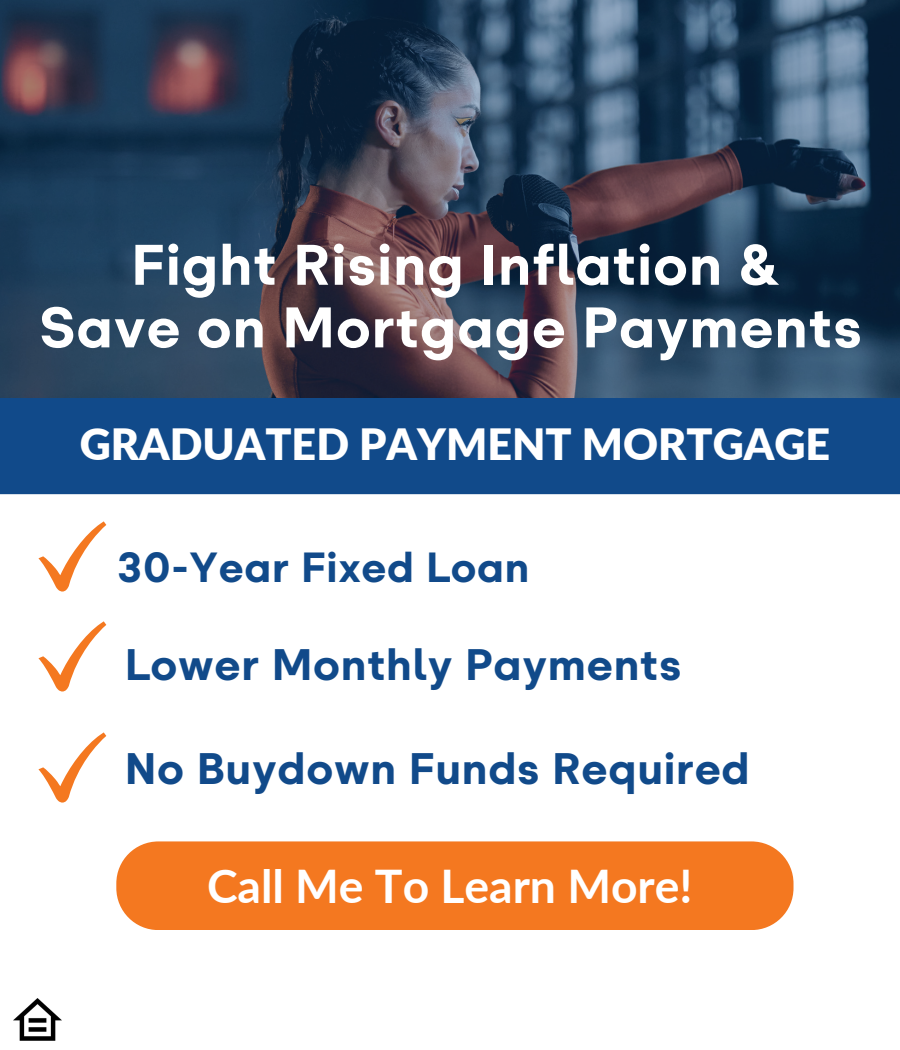
<style>
.page{position:relative;width:900px;height:1050px;background:#fff}
.page>*{position:absolute;margin:0;border:0;box-sizing:border-box;transform-origin:0 0}
.t1{font:800 57px "Glence";color:#fff}
.t2{font:700 46.4px "Lato";color:#fff}
.t3{font:800 44px "Glence";color:#114a8a}
.t4{font:900 43px "Lato";color:#fff}
.t5{font:800 42px "Glence";color:#114a8a}
</style>
<div class="page">
<svg style="left:39px;top:621px;width:67px;height:71px"></svg>
<svg style="left:39px;top:732px;width:67px;height:71px"></svg>
<div style="left:0;top:398px;width:900px;height:96px;background:#114a8a"></div>
<svg style="left:0;top:0;width:900px;height:398px;background:#314158"></svg>
<svg style="left:39px;top:521px;width:67px;height:71px"></svg>
<div style="left:116px;top:841px;width:678px;height:89px;background:#f47820;border-radius:42px"></div>
<img style="left:14px;top:999px;width:48px;height:42px">
<p class="t1" style="left:131px;top:231px;width:649px">Fight Rising Inflation &amp;</p>
<p class="t1" style="left:39px;top:294px;width:825px">Save on Mortgage Payments</p>
<p class="t4" style="left:80px;top:417px;width:752px">GRADUATED PAYMENT MORTGAGE</p>
<p class="t5" style="left:116px;top:542px;width:415px">30-Year Fixed Loan</p>
<p class="t3" style="left:124px;top:638px;width:559px">Lower Monthly Payments</p>
<p class="t3" style="left:124px;top:743px;width:627px">No Buydown Funds Required</p>
<p class="t2" style="left:207px;top:857px;width:487px">Call Me To Learn More!</p>
</div>
